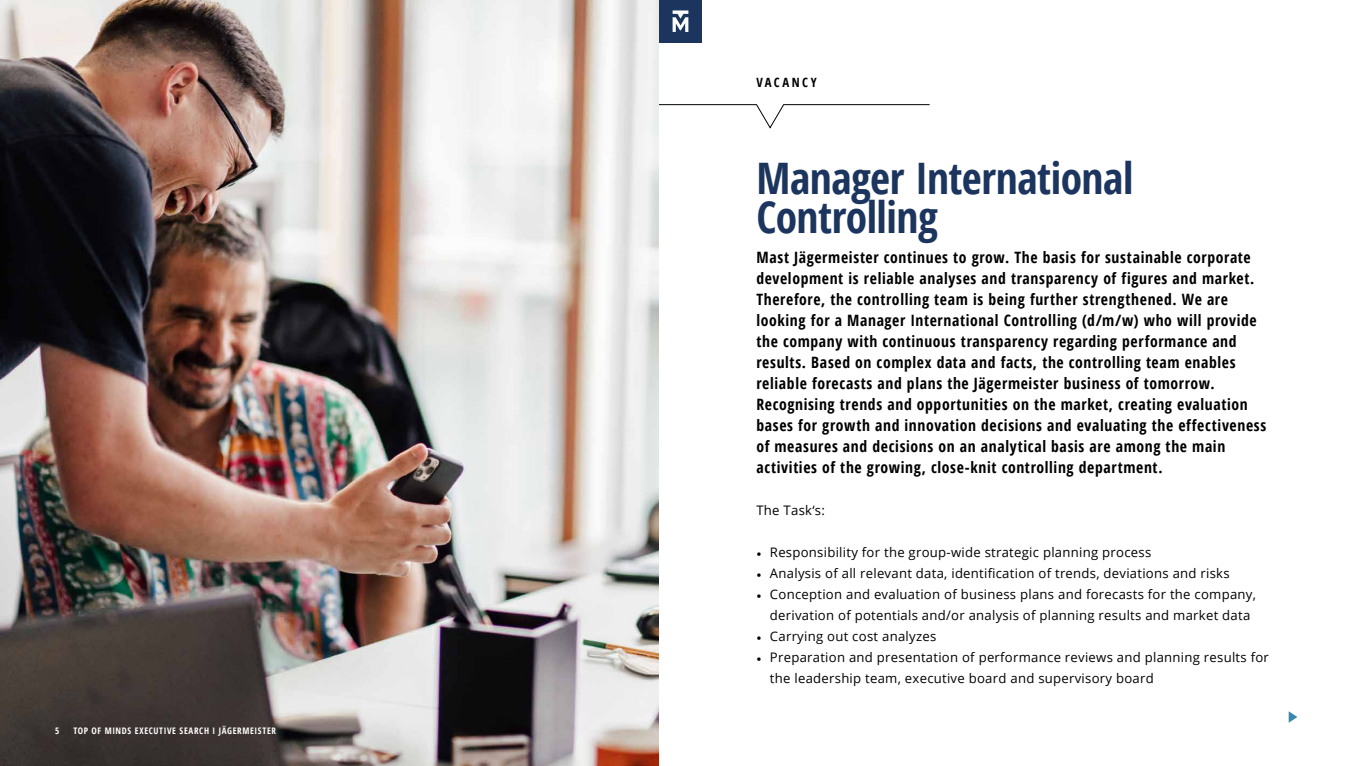
<style>
.page{position:relative;width:1361px;height:766px;background:#fff}
.page>*{position:absolute;margin:0;border:0;box-sizing:border-box;transform-origin:0 0}
.t1{font:700 condensed 43.42px/38.5px "Open Sans";letter-spacing:-.01em;color:#1c355e}
.t2{font:700 condensed 15.67px/21px "Open Sans";letter-spacing:.04em;color:#000}
.t3{font:13.12px/21px "Open Sans";letter-spacing:.02em;color:#000;text-align:center}
.t4{font:700 condensed 12.75px "Open Sans";letter-spacing:.19em;color:#000}
.t5{font:700 condensed 9px "Open Sans";letter-spacing:.075em;color:#fff}
.s1{font-family:"Minion Pro"}
</style>
<div class="page">
<svg style="left:658px;top:104px;width:272px;height:24px"></svg>
<img style="left:0;top:0;width:658px;height:765px">
<svg style="left:1288px;top:711px;width:9px;height:11px"></svg>
<div style="left:659px;top:0;width:43px;height:43px;background:#1c355e"></div>
<svg style="left:672px;top:10px;width:16px;height:22px"></svg>
<p class="t5" style="left:55px;top:724px;width:6px">5</p>
<p class="t5" style="left:73px;top:724px;width:204px">TOP OF MINDS EXECUTIVE SEARCH I JÄGERMEISTER</p>
<p class="t4" style="left:756px;top:73px;width:62px">VACANCY</p>
<h1 class="t1" style="left:756px;top:158px;width:378px">Manager International<br>Controlling</h1>
<p class="t2" style="left:756px;top:246px;width:511px">Mast Jägermeister continues to grow. The basis for sustainable corporate development is reliable analyses and transparency of figures and market.<br>Therefore, the controlling team is being further strengthened. We are looking for a Manager International Controlling (d/m/w) who will provide the company with continuous transparency regarding performance and results. Based on complex data and facts, the controlling team enables reliable forecasts and plans the Jägermeister business of tomorrow.<br>Recognising trends and opportunities on the market, creating evaluation bases for growth and innovation decisions and evaluating the effectiveness of measures and decisions on an analytical basis are among the main activities of the growing, close-knit controlling department.</p>
<p class="t3" style="left:756px;top:499px;width:70px">The Task‘s:</p>
<p class="t3" style="left:756px;top:541px;width:396px"><span class="s1">•</span> Responsibility for the group-wide strategic planning process</p>
<p class="t3" style="left:756px;top:562px;width:475px"><span class="s1">•</span> Analysis of all relevant data, identification of trends, deviations and risks</p>
<p class="t3" style="left:756px;top:583px;width:501px"><span class="s1">•</span> Conception and evaluation of business plans and forecasts for the company, derivation of potentials and/or analysis of planning results and market data</p>
<p class="t3" style="left:756px;top:625px;width:181px"><span class="s1">•</span> Carrying out cost analyzes</p>
<p class="t3" style="left:770px;top:646px;width:500px;text-align:left;text-indent:-14px"><span class="s1">•</span> Preparation and presentation of performance reviews and planning results for the leadership team, executive board and supervisory board</p>
</div>
